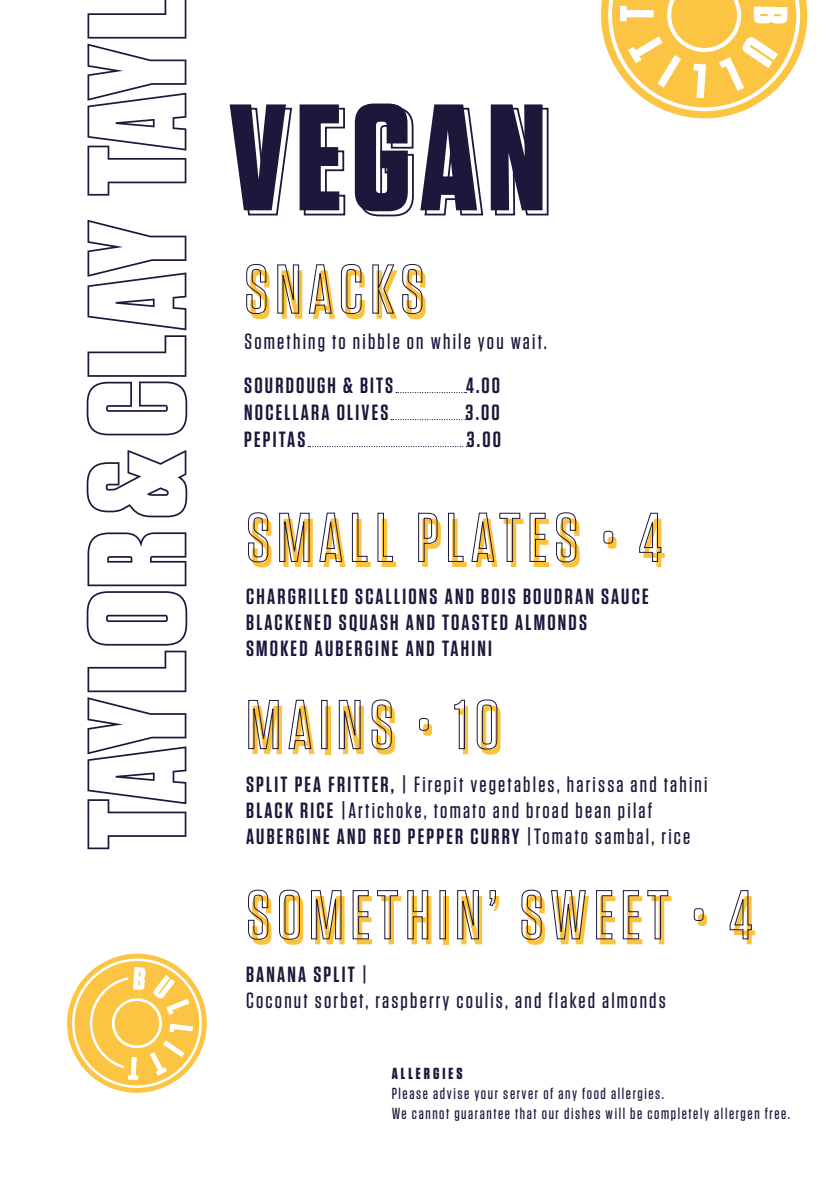
<style>
.page{position:relative;width:840px;height:1191px;background:#fff}
.page>*{position:absolute;margin:0;border:0;box-sizing:border-box;transform-origin:0 0}
.t1{font:700 151.2px "Tungsten";letter-spacing:.06em;color:#1c183c}
.t2{font:500 68.8px "Tungsten";letter-spacing:.1em;color:#fcc23b}
.t3{font:600 22px "Tungsten";letter-spacing:.1em;color:#1c183c}
.t4{font:500 22px/26px "Tungsten";letter-spacing:.1em;color:#1c183c}
.t5{font:500 16px/20px "Tungsten";letter-spacing:.1em;color:#1c183c}
.s1{font-weight:600}
.s2{font-weight:500}
.s3{font-weight:700}
</style>
<div class="page">
<svg style="left:600px;top:0;width:208px;height:119px"></svg>
<svg style="left:67px;top:953px;width:140px;height:140px"></svg>
<svg style="left:248px;top:512px;width:20px;height:51px"></svg>
<svg style="left:279px;top:512px;width:31px;height:50px"></svg>
<svg style="left:319px;top:512px;width:23px;height:50px"></svg>
<svg style="left:351px;top:512px;width:16px;height:50px"></svg>
<svg style="left:377px;top:512px;width:16px;height:50px"></svg>
<svg style="left:418px;top:512px;width:19px;height:50px"></svg>
<svg style="left:448px;top:512px;width:15px;height:50px"></svg>
<svg style="left:471px;top:512px;width:49px;height:50px"></svg>
<svg style="left:529px;top:512px;width:17px;height:50px"></svg>
<svg style="left:556px;top:512px;width:20px;height:51px"></svg>
<div style="left:603px;top:531px;width:9px;height:12px;border:1px solid #1c183c;border-radius:3px"></div>
<svg style="left:639px;top:512px;width:22px;height:50px"></svg>
<svg style="left:246px;top:264px;width:21px;height:50px"></svg>
<svg style="left:277px;top:264px;width:22px;height:50px"></svg>
<svg style="left:308px;top:264px;width:24px;height:50px"></svg>
<svg style="left:340px;top:264px;width:22px;height:50px"></svg>
<svg style="left:372px;top:264px;width:23px;height:50px"></svg>
<svg style="left:402px;top:264px;width:20px;height:50px"></svg>
<svg style="left:248px;top:889px;width:20px;height:51px"></svg>
<svg style="left:279px;top:889px;width:21px;height:51px"></svg>
<svg style="left:311px;top:890px;width:30px;height:49px"></svg>
<svg style="left:352px;top:890px;width:17px;height:49px"></svg>
<svg style="left:377px;top:890px;width:21px;height:49px"></svg>
<svg style="left:407px;top:890px;width:21px;height:49px"></svg>
<svg style="left:457px;top:890px;width:22px;height:50px"></svg>
<svg style="left:489px;top:890px;width:7px;height:16px"></svg>
<svg style="left:521px;top:889px;width:20px;height:51px"></svg>
<svg style="left:551px;top:890px;width:35px;height:50px"></svg>
<svg style="left:596px;top:890px;width:16px;height:49px"></svg>
<svg style="left:622px;top:890px;width:17px;height:49px"></svg>
<svg style="left:647px;top:890px;width:21px;height:49px"></svg>
<div style="left:693px;top:908px;width:10px;height:13px;border:1px solid #1c183c;border-radius:3px"></div>
<svg style="left:729px;top:890px;width:22px;height:49px"></svg>
<svg style="left:248px;top:699px;width:31px;height:50px"></svg>
<svg style="left:288px;top:699px;width:23px;height:50px"></svg>
<div style="left:321px;top:700px;width:6px;height:49px;border:1px solid #1c183c"></div>
<svg style="left:338px;top:699px;width:23px;height:50px"></svg>
<svg style="left:371px;top:699px;width:21px;height:51px"></svg>
<div style="left:419px;top:718px;width:9px;height:12px;border:1px solid #1c183c;border-radius:3px"></div>
<svg style="left:454px;top:699px;width:11px;height:50px"></svg>
<svg style="left:476px;top:699px;width:21px;height:51px"></svg>
<svg style="left:233px;top:107px;width:59px;height:109px"></svg>
<svg style="left:303px;top:107px;width:43px;height:109px"></svg>
<svg style="left:359px;top:106px;width:55px;height:111px"></svg>
<svg style="left:424px;top:107px;width:60px;height:109px"></svg>
<svg style="left:495px;top:107px;width:54px;height:109px"></svg>
<svg style="left:87px;top:532px;width:100px;height:317px"></svg>
<svg style="left:87px;top:450px;width:100px;height:67px"></svg>
<svg style="left:87px;top:220px;width:100px;height:215px"></svg>
<svg style="left:87px;top:0;width:99px;height:196px"></svg>
<svg style="left:396px;top:392px;width:70px;height:1px"></svg>
<svg style="left:391px;top:419px;width:75px;height:1px"></svg>
<svg style="left:308px;top:446px;width:159px;height:1px"></svg>
<p class="t1" style="left:229px;top:77px;width:319px">VEGAN</p>
<p class="t2" style="left:248px;top:259px;width:181px">SNACKS</p>
<p class="t4" style="left:244px;top:329px;width:304px">Something to nibble on while you wait.</p>
<p class="t3" style="left:244px;top:373px;width:150px">SOURDOUGH &amp; BITS</p>
<p class="t3" style="left:466px;top:373px;width:36px">4.00</p>
<p class="t3" style="left:244px;top:400px;width:145px">NOCELLARA OLIVES</p>
<p class="t3" style="left:465px;top:400px;width:36px">3.00</p>
<p class="t3" style="left:244px;top:427px;width:63px">PEPITAS</p>
<p class="t3" style="left:466px;top:427px;width:36px">3.00</p>
<p class="t2" style="left:250px;top:507px;width:417px">SMALL PLATES • 4</p>
<p class="t3" style="left:246px;top:585px;width:404px">CHARGRILLED SCALLIONS AND BOIS BOUDRAN SAUCE</p>
<p class="t3" style="left:246px;top:611px;width:342px">BLACKENED SQUASH AND TOASTED ALMONDS</p>
<p class="t3" style="left:246px;top:637px;width:247px">SMOKED AUBERGINE AND TAHINI</p>
<p class="t2" style="left:250px;top:694px;width:254px">MAINS • 10</p>
<p class="t4" style="left:246px;top:772px;width:462px"><span class="s1">SPLIT PEA FRITTER, |</span> Firepit vegetables, harissa and tahini</p>
<p class="t4" style="left:246px;top:798px;width:407px"><span class="s1">BLACK RICE |</span>Artichoke, tomato and broad bean pilaf</p>
<p class="t3" style="left:246px;top:825px;width:445px">AUBERGINE AND RED PEPPER CURRY |<span class="s2">Tomato sambal, rice</span></p>
<p class="t2" style="left:250px;top:884px;width:507px">SOMETHIN’ SWEET • 4</p>
<p class="t4" style="left:246px;top:961px;width:421px"><span class="s1">BANANA SPLIT |<br></span>Coconut sorbet, raspberry coulis, and flaked almonds</p>
<p class="t5" style="left:391px;top:1063px;width:400px"><span class="s3">ALLERGIES<br></span>Please advise your server of any food allergies.<br>We cannot guarantee that our dishes will be completely allergen free.</p>
</div>
